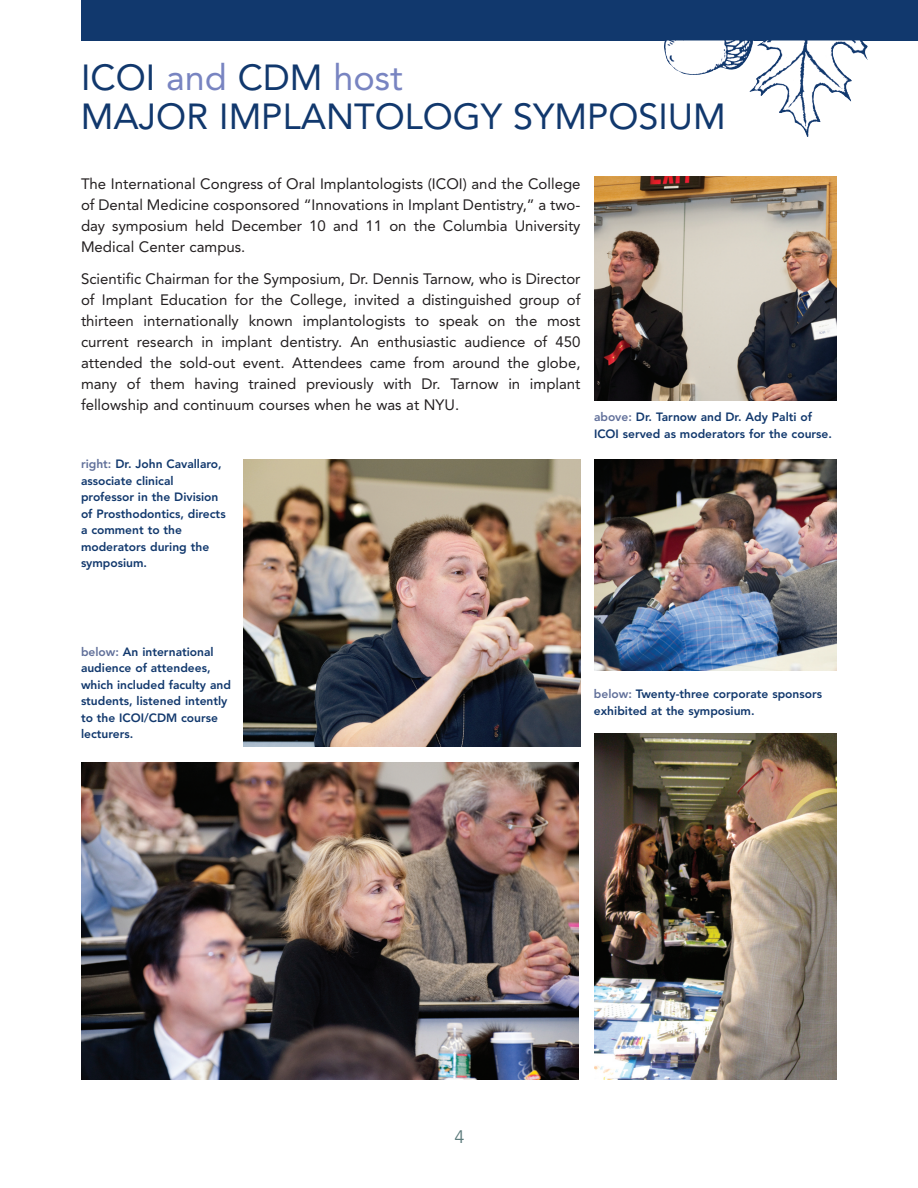
<style>
.page{position:relative;width:918px;height:1188px;background:#fff}
.page>*{position:absolute;margin:0;border:0;box-sizing:border-box;transform-origin:0 0}
.t1{font:36px/39px "Avenir";color:#11386d}
.t2{font:18px "Avenir";color:#597879}
.t3{font:15px/21px "Avenir";color:#231f20;text-align:justify}
.t4{font:800 12px/16.5px "Avenir";color:#11386d}
.s1{color:#7884c1}
.s2{color:#61709a}
</style>
<div class="page">
<div style="left:81px;top:0;width:837px;height:40px;background:#11386d"></div>
<img style="left:749px;top:40px;width:119px;height:97px">
<img style="left:664px;top:40px;width:89px;height:35px">
<img style="left:594px;top:177px;width:243px;height:224px">
<img style="left:243px;top:459px;width:337px;height:288px">
<img style="left:81px;top:763px;width:498px;height:317px">
<img style="left:594px;top:459px;width:243px;height:212px">
<img style="left:594px;top:733px;width:243px;height:347px">
<h1 class="t1" style="left:81px;top:61px;width:646px">ICOI <span class="s1">and</span> CDM <span class="s1">host<br></span>MAJOR IMPLANTOLOGY SYMPOSIUM</h1>
<p class="t3" style="left:81px;top:175px;width:501px">The International Congress of Oral Implantologists (ICOI) and the College of Dental Medicine cosponsored “Innovations in Implant Dentistry,” a two&shy;day symposium held December 10 and 11 on the Columbia University Medical Center campus</p>
<p class="t3" style="left:81px;top:269px;width:501px">Scientific Chairman for the Symposium, Dr Dennis Tarnow, who is Director of Implant Education for the College, invited a distinguished group of thirteen internationally known implantologists to speak on the most current research in implant dentistry An enthusiastic audience of 450 attended the sold-out event Attendees came from around the globe, many of them having trained previously with Dr Tarnow in implant fellowship and continuum courses when he was at NYU</p>
<p class="t4" style="left:81px;top:457px;width:146px"><span class="s2">right:</span> Dr. John Cavallaro, associate clinical professor in the Division of Prosthodontics, directs a comment to the moderators during the symposium.</p>
<p class="t4" style="left:594px;top:410px;width:240px"><span class="s2">above:</span> Dr. Tarnow and Dr. Ady Palti of<br>ICOI served as moderators for the course.</p>
<p class="t4" style="left:81px;top:644px;width:151px"><span class="s2">below:</span> An international audience of attendees, which included faculty and students, listened intently to the ICOI/CDM course lecturers.</p>
<p class="t4" style="left:594px;top:687px;width:230px"><span class="s2">below:</span> Twenty three corporate sponsors exhibited at the symposium.</p>
<p class="t2" style="left:455px;top:1129px;width:12px">4</p>
</div>
